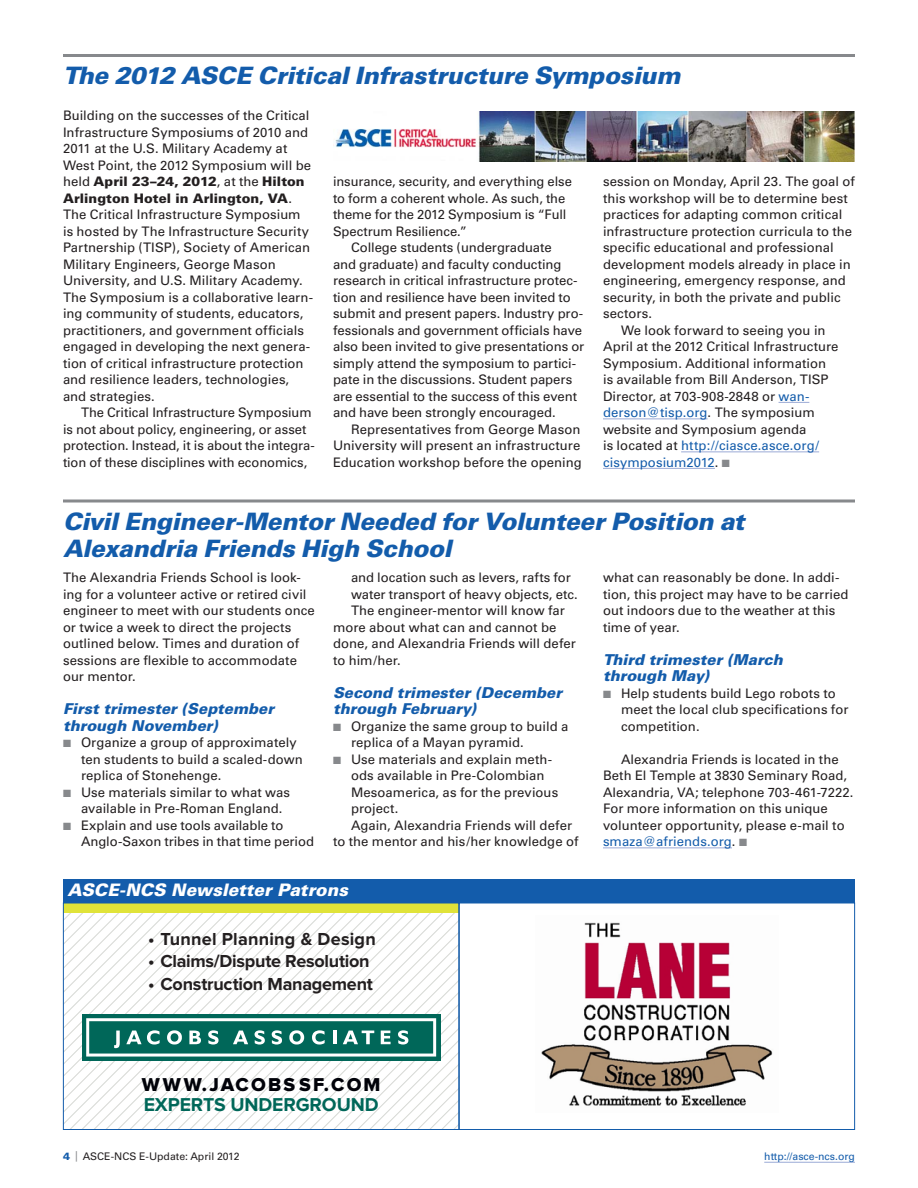
<style>
.page{position:relative;width:918px;height:1188px;background:#fff}
.page>*{position:absolute;margin:0;border:0;box-sizing:border-box;transform-origin:0 0}
.Head_1{font:italic 900 24px/27px "Univers";letter-spacing:-.015em;color:#135cab}
.t1{font:700 19.35px/20.4px "Proxima Nova";letter-spacing:-.005em;color:#006759}
.t2{font:700 18px "Proxima Nova";letter-spacing:-.015em;color:#231f20}
.t3{font:700 18px "Proxima Nova";letter-spacing:.015em;color:#231f20}
.DeptHead{font:italic 900 17.25px "Univers";color:#fff}
.Head_2{font:italic 900 15px/16.5px "Univers";color:#135cab}
.Text_1{font:13.2px/16.5px "Univers";color:#231f20}
.Text_1_No_Indent{font:13.2px/16.5px "Univers";letter-spacing:.005em;color:#231f20}
.Text_1_List_Bullets{font:13.2px/16.5px "Univers";color:#231f20}
.Text_1_Space_Before{font:13.2px/16.5px "Univers";color:#231f20}
.t4{font:10.5px "Univers";color:#231f20}
.t5{font:10.5px "Univers";color:#135cab}
.s1{font-weight:900}
.s2{color:#135cab}
.s3{color:#87898c}
.s4{font-family:"Proxima Nova Extrabld";font-weight:400;color:#010209}
.s5{font-weight:900;color:#135cab}
</style>
<div class="page">
<hr style="left:764px;top:1162px;width:91px;height:1px;background:#9baad6">
<svg style="left:65px;top:912px;width:392px;height:216px"></svg>
<div style="left:82px;top:1014px;width:358px;height:47px;background:#006759"></div>
<svg style="left:86px;top:1018px;width:350px;height:39px"></svg>
<div style="left:63px;top:903px;width:396px;height:9px;background:#e0e339"></div>
<div style="left:63px;top:903px;width:396px;height:227px;border:1px solid #135cab"></div>
<div style="left:63px;top:879px;width:792px;height:24px;background:#135cab"></div>
<div style="left:459px;top:903px;width:396px;height:227px;border:1px solid #135cab"></div>
<img style="left:541px;top:922px;width:232px;height:184px">
<hr style="left:63px;top:54px;width:792px;height:3px;background:#87898c">
<hr style="left:779px;top:402px;width:30px;height:1px;background:#9baad6">
<hr style="left:603px;top:418px;width:105px;height:1px;background:#9baad6">
<hr style="left:681px;top:452px;width:138px;height:1px;background:#9baad6">
<hr style="left:603px;top:468px;width:112px;height:1px;background:#9baad6">
<img style="left:333px;top:111px;width:522px;height:51px">
<hr style="left:63px;top:500px;width:792px;height:2px;background:#87898c">
<hr style="left:603px;top:848px;width:129px;height:1px;background:#9baad6">
<p class="Head_1" style="left:63px;top:62px;width:619px">The 2012 ASCE Critical Infrastructure Symposium</p>
<p class="Text_1_No_Indent" style="left:63px;top:107px;width:252px">Building on the successes of the Critical Infrastructure Symposiums of 2010 and 2011 at the U.S. Military Academy at West Point, the 2012 Symposium will be held <span class="s1">April 23–24, 2012</span>, at the <span class="s1">Hilton Arlington Hotel in Arlington, VA</span>.<br>The Critical Infrastructure Symposium is hosted by The Infrastructure Security Partnership (TISP), Society of American Military Engineers, George Mason University, and U.S. Military Academy.<br>The Symposium is a collaborative learn&shy;ing community of students, educators, practitioners, and government officials engaged in developing the next genera&shy;tion of critical infrastructure protection and resilience leaders, technologies, and strategies.</p>
<p class="Text_1" style="left:63px;top:404px;width:253px;text-indent:18px">The Critical Infrastructure Symposium is not about policy, engineering, or asset protection. Instead, it is about the integra&shy;tion of these disciplines with economics,</p>
<p class="Text_1" style="left:603px;top:173px;width:253px">session on Monday, April 23. The goal of this workshop will be to determine best practices for adapting common critical infrastructure protection curricula to the specific educational and professional development models already in place in engineering, emergency response, and security, in both the private and public sectors.</p>
<p class="Text_1" style="left:603px;top:322px;width:237px;text-indent:18px">We look forward to seeing you in April at the 2012 Critical Infrastructure Symposium. Additional information is available from Bill Anderson, TISP Director, at 703-908-2848 or <span class="s2">wan&shy;derson@tisp.org</span>. The symposium website and Symposium agenda<br>is located at <span class="s2">http://ciasce.asce.org/ cisymposium2012</span>. <span class="s3">■</span></p>
<p class="Text_1" style="left:333px;top:173px;width:241px">insurance, security, and everything else to form a coherent whole. As such, the theme for the 2012 Symposium is “Full Spectrum Resilience.”</p>
<p class="Text_1" style="left:333px;top:239px;width:253px;text-indent:18px">College students (undergraduate<br>and graduate) and faculty conducting research in critical infrastructure protec&shy;tion and resilience have been invited to submit and present papers. Industry pro&shy;fessionals and government officials have also been invited to give presentations or simply attend the symposium to partici&shy;pate in the discussions. Student papers are essential to the success of this event and have been strongly encouraged.</p>
<p class="Text_1" style="left:333px;top:421px;width:250px;text-align:justify;text-indent:18px">Representatives from George Mason University will present an infrastructure Education workshop before the opening</p>
<p class="Head_1" style="left:63px;top:507px;width:683px">Civil Engineer-Mentor Needed for Volunteer Position at<br>Alexandria Friends High School</p>
<p class="Text_1_No_Indent" style="left:63px;top:569px;width:253px">The Alexandria Friends School is look&shy;ing for a volunteer active or retired civil engineer to meet with our students once or twice a week to direct the projects outlined below. Times and duration of sessions are flexible to accommodate our mentor.</p>
<p class="Head_2" style="left:63px;top:700px;width:213px">First trimester (September through November)</p>
<p class="Text_1_List_Bullets" style="left:81px;top:734px;width:223px;text-indent:-18px"><span class="s3">■</span> Organize a group of approximately ten students to build a scaled-down replica of Stonehenge.</p>
<p class="Text_1_List_Bullets" style="left:81px;top:784px;width:211px;text-indent:-18px"><span class="s3">■</span> Use materials similar to what was available in Pre-Roman England.</p>
<p class="Text_1_List_Bullets" style="left:81px;top:817px;width:235px;text-indent:-18px"><span class="s3">■</span> Explain and use tools available to<br>Anglo-Saxon tribes in that time period</p>
<p class="Text_1_List_Bullets" style="left:351px;top:569px;width:228px">and location such as levers, rafts for water transport of heavy objects, etc.</p>
<p class="Text_1" style="left:333px;top:602px;width:245px;text-indent:18px">The engineer-mentor will know far more about what can and cannot be done, and Alexandria Friends will defer to him/her.</p>
<p class="Head_2" style="left:333px;top:684px;width:231px">Second trimester (December through February)</p>
<p class="Text_1_List_Bullets" style="left:351px;top:718px;width:219px;text-indent:-18px"><span class="s3">■</span> Organize the same group to build a replica of a Mayan pyramid.</p>
<p class="Text_1_List_Bullets" style="left:351px;top:751px;width:209px;text-indent:-18px"><span class="s3">■</span> Use materials and explain meth&shy;ods available in Pre-Colombian<br>Mesoamerica, as for the previous project.</p>
<p class="Text_1" style="left:333px;top:817px;width:247px;text-indent:18px">Again, Alexandria Friends will defer to the mentor and his/her knowledge of</p>
<p class="Text_1" style="left:603px;top:569px;width:247px">what can reasonably be done. In addi&shy;tion, this project may have to be carried out indoors due to the weather at this time of year.</p>
<p class="Head_2" style="left:603px;top:651px;width:181px">Third trimester (March through May)</p>
<p class="Text_1_List_Bullets" style="left:621px;top:685px;width:229px;text-indent:-18px"><span class="s3">■</span> Help students build Lego robots to meet the local club specifications for competition.</p>
<p class="Text_1_Space_Before" style="left:603px;top:751px;width:252px;text-indent:18px">Alexandria Friends is located in the Beth El Temple at 3830 Seminary Road, Alexandria, VA; telephone 703-461-7222.<br>For more information on this unique volunteer opportunity, please e-mail to <span class="s2">smaza@afriends.org</span>. <span class="s3">■</span></p>
<p class="DeptHead" style="left:68px;top:879px;width:282px">ASCE-NCS Newsletter Patrons</p>
<p class="t3" style="left:148px;top:928px;width:229px">• Tunnel Planning &amp; Design</p>
<p class="t2" style="left:148px;top:951px;width:223px">• Claims/Dispute Resolution</p>
<p class="t2" style="left:148px;top:974px;width:226px">• Construction Management</p>
<p class="t1" style="left:142px;top:1075px;width:240px"><span class="s4">WWW.JACOBSSF.COM<br></span>EXPERTS UNDERGROUND</p>
<p class="t4" style="left:63px;top:1150px;width:178px"><span class="s5">4</span> <span class="s3">|</span> ASCE-NCS E-Update: April 2012</p>
<p class="t5" style="left:764px;top:1150px;width:92px">http://asce-ncs.org</p>
</div>
